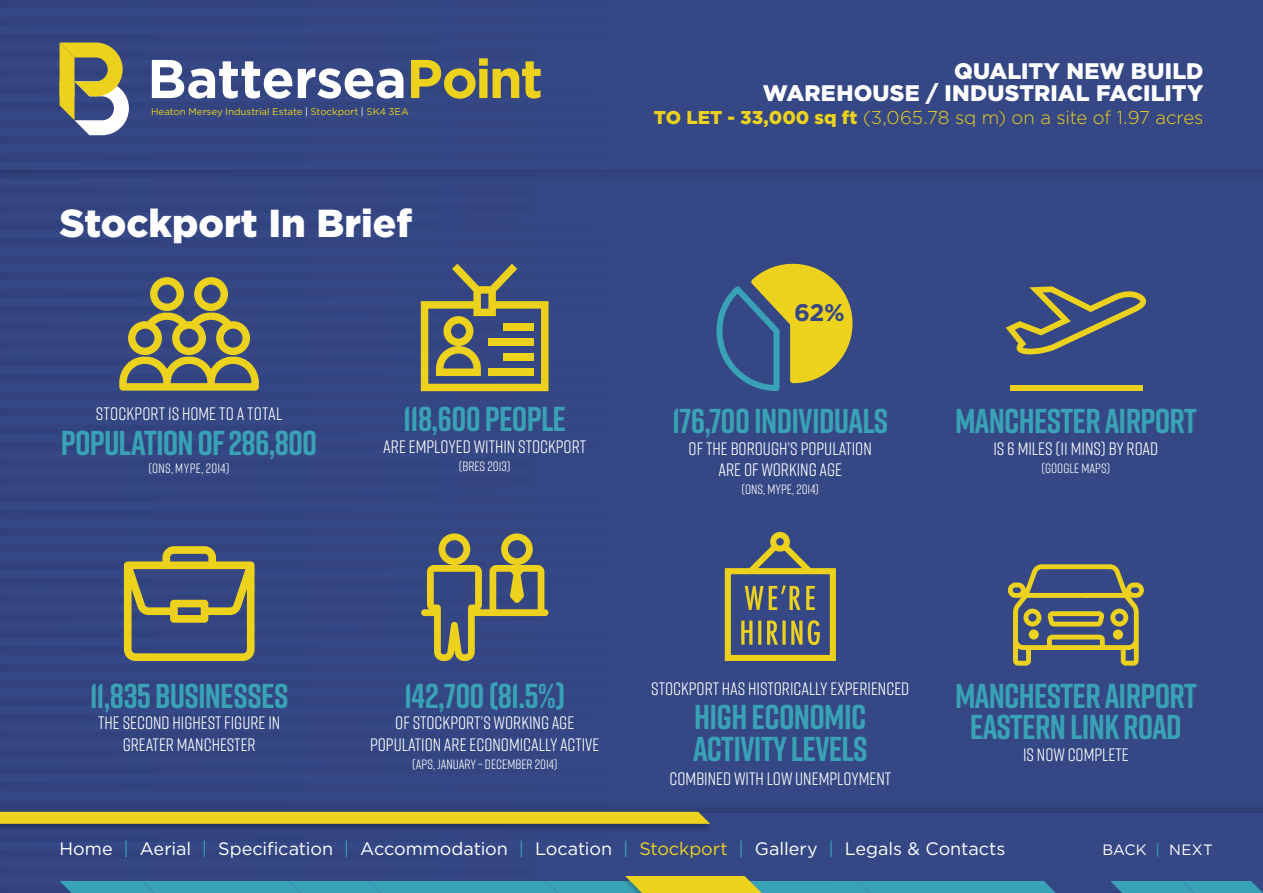
<style>
.page{position:relative;width:1263px;height:893px;background:#354784}
.page>*{position:absolute;margin:0;border:0;box-sizing:border-box;transform-origin:0 0}
.t1{font:700 54.45px "Gotham";letter-spacing:-.02em;color:#fff}
.t2{font:900 39px "Gotham";color:#fff}
.t3{font:700 34.5px/31.5px "Rift";letter-spacing:-.02em;color:#39a2b6;text-align:center}
.t4{font:700 24px "Gotham";color:#354784}
.t5{font:900 22.5px/22.5px "Gotham";letter-spacing:.005em;color:#fff;text-align:right}
.t6{font:300 18.45px "Gotham";letter-spacing:-.01em;color:#ecd21c}
.t7{font:18px/21.6px "Rift";color:#fff;text-align:center}
.t8{font:18px "Gotham";color:#fff}
.t9{font:15px "Gotham";letter-spacing:.015em;color:#fff}
.t10{font:13.5px "Rift";color:#fff}
.t11{font:13.5px "Rift";letter-spacing:.025em;color:#fff}
.t12{font:9.75px "Gotham";color:#ecd21c}
.s1{color:#ecd21c}
.s2{color:#fff}
.s3{font-weight:900}
.s4{color:#39a2b6}
</style>
<div class="page">
<div style="left:0;top:161px;width:1263px;height:652px;background:#354784"></div>
<svg style="left:1110px;top:881px;width:153px;height:12px"></svg>
<svg style="left:119px;top:277px;width:140px;height:114px"></svg>
<svg style="left:421px;top:533px;width:127px;height:128px"></svg>
<svg style="left:716px;top:263px;width:137px;height:128px"></svg>
<svg style="left:124px;top:546px;width:131px;height:115px"></svg>
<svg style="left:724px;top:531px;width:112px;height:130px"></svg>
<div style="left:0;top:811px;width:714px;height:22px;background:#000;opacity:.25"></div>
<svg style="left:0;top:812px;width:710px;height:12px"></svg>
<svg style="left:60px;top:43px;width:69px;height:92px"></svg>
<svg style="left:60px;top:876px;width:996px;height:17px"></svg>
<div style="left:1010px;top:385px;width:133px;height:6px;background:#ecd21c"></div>
<svg style="left:1006px;top:286px;width:140px;height:68px"></svg>
<svg style="left:1008px;top:564px;width:136px;height:102px"></svg>
<svg style="left:421px;top:264px;width:127px;height:127px"></svg>
<h1 class="t1" style="left:147px;top:47px;width:397px">Battersea<span class="s1">Point</span></h1>
<p class="t12" style="left:151px;top:107px;width:259px">Heaton Mersey Industrial Estate <span class="s2">|</span> Stockport <span class="s2">|</span> SK4 3EA</p>
<h2 class="t2" style="left:60px;top:200px;width:354px">Stockport In Brief</h2>
<p class="t7" style="left:96px;top:402px;width:188px">STOCKPORT IS HOME TO A TOTAL</p>
<h3 class="t3" style="left:61px;top:426px;width:258px">POPULATION OF 286,800</h3>
<p class="t11" style="left:148px;top:458px;width:83px">(ONS, MYPE, 2014)</p>
<h3 class="t3" style="left:403px;top:403px;width:164px">118,600 PEOPLE</h3>
<p class="t7" style="left:383px;top:435px;width:204px">ARE EMPLOYED WITHIN STOCKPORT</p>
<p class="t10" style="left:459px;top:457px;width:53px">(BRES 2013)</p>
<p class="t5" style="left:763px;top:59px;width:442px">QUALITY NEW BUILD<br>WAREHOUSE / INDUSTRIAL FACILITY</p>
<p class="t6" style="left:654px;top:107px;width:551px"><span class="s3">TO LET - 33,000 sq ft</span> (3,065.78 sq m) on a site of 1.97 acres</p>
<h3 class="t4" style="left:794px;top:299px;width:52px">62%</h3>
<h3 class="t3" style="left:672px;top:405px;width:218px">176,700 INDIVIDUALS</h3>
<p class="t7" style="left:689px;top:437px;width:185px">OF THE BOROUGH’S POPULATION<br>ARE OF WORKING AGE</p>
<p class="t10" style="left:741px;top:480px;width:79px">(ONS, MYPE, 2014)</p>
<h3 class="t3" style="left:955px;top:405px;width:244px">MANCHESTER AIRPORT</h3>
<p class="t7" style="left:993px;top:437px;width:167px">IS 6 MILES (11 MINS) BY ROAD</p>
<p class="t10" style="left:1041px;top:458px;width:70px">(GOOGLE MAPS)</p>
<h3 class="t3" style="left:90px;top:679px;width:200px">11,835 BUSINESSES</h3>
<p class="t7" style="left:98px;top:711px;width:184px">THE SECOND HIGHEST FIGURE IN<br>GREATER MANCHESTER</p>
<h3 class="t3" style="left:404px;top:679px;width:162px">142,700 (81.5%)</h3>
<p class="t7" style="left:370px;top:711px;width:231px">OF STOCKPORT’S WORKING AGE<br>POPULATION ARE ECONOMICALLY ACTIVE</p>
<p class="t10" style="left:412px;top:755px;width:147px">(APS, JANUARY – DECEMBER 2014)</p>
<p class="t7" style="left:651px;top:677px;width:260px">STOCKPORT HAS HISTORICALLY EXPERIENCED</p>
<h3 class="t3" style="left:693px;top:701px;width:176px;text-align:left">HIGH ECONOMIC<br>ACTIVITY LEVELS</h3>
<p class="t7" style="left:669px;top:767px;width:223px">COMBINED WITH LOW UNEMPLOYMENT</p>
<h3 class="t3" style="left:955px;top:679px;width:244px">MANCHESTER AIRPORT<br>EASTERN LINK ROAD</h3>
<p class="t7" style="left:1023px;top:743px;width:107px">IS NOW COMPLETE</p>
<p class="t8" style="left:60px;top:838px;width:947px">Home <span class="s4">|</span> Aerial <span class="s4">|</span> Specification <span class="s4">|</span> Accommodation <span class="s4">|</span> Location <span class="s4">|</span> <span class="s1">Stockport</span> <span class="s4">|</span> Gallery <span class="s4">|</span> Legals &amp; Contacts</p>
<p class="t9" style="left:1102px;top:841px;width:112px">BACK <span class="s4">|</span> NEXT</p>
</div>
